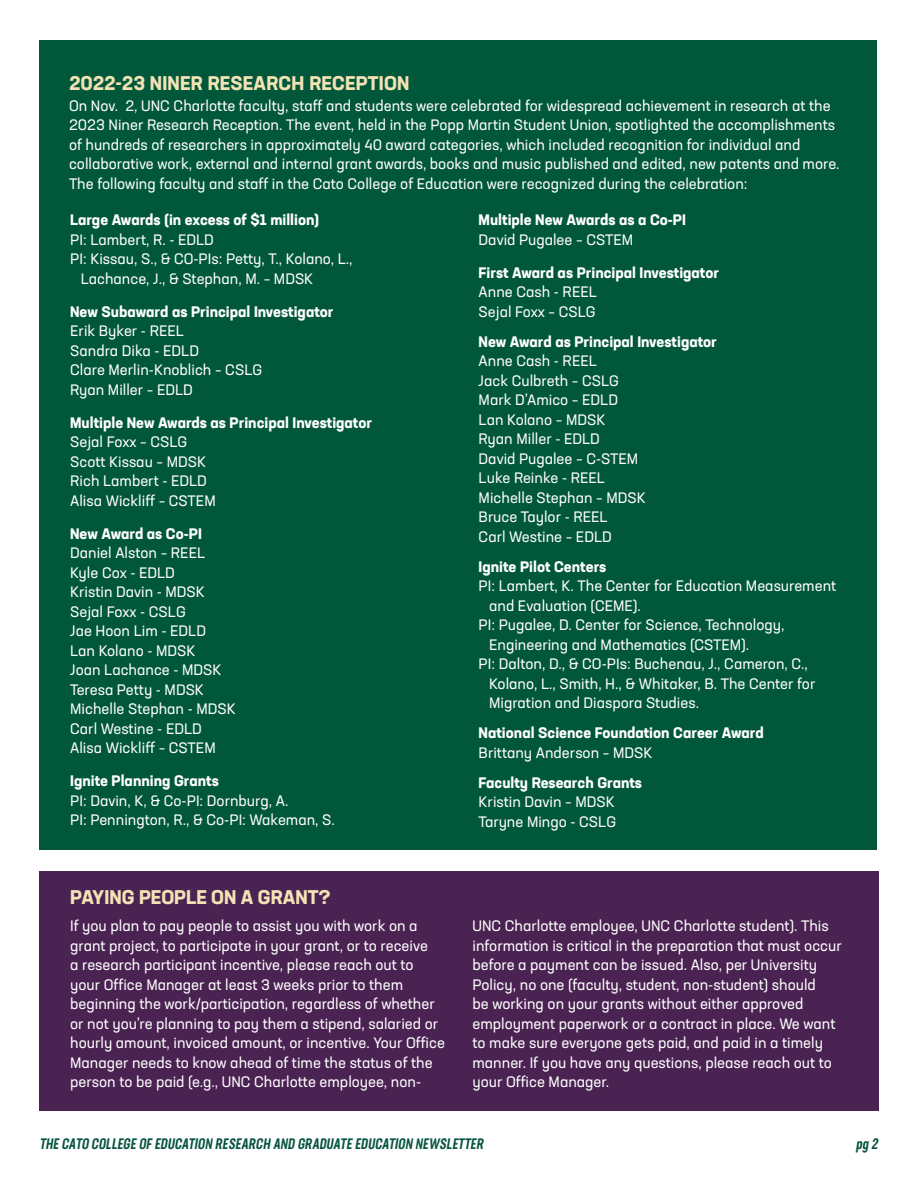
<style>
.page{position:relative;width:918px;height:1188px;background:#fff}
.page>*{position:absolute;margin:0;border:0;box-sizing:border-box;transform-origin:0 0}
.t1{font:700 19.5px "Neusa Next Std";letter-spacing:.005em;color:#f2e2b4}
.body{font:15px/19.5px "Neusa Next Std";color:#fff}
.body-2{font:700 15px "Neusa Next Std";color:#fff}
.t2{font:italic 500 15px "Neusa Next Std Compact";color:#085542}
</style>
<div class="page">
<div style="left:39px;top:40px;width:837px;height:810px;background:#005739"></div>
<div style="left:39px;top:871px;width:840px;height:239px;background:#4b2353"></div>
<p class="t1" style="left:69px;top:70px;width:342px">2022-23 NINER RESEARCH RECEPTION</p>
<p class="body" style="left:69px;top:96px;width:772px">On Nov. 2, UNC Charlotte faculty, staff and students were celebrated for widespread achievement in research at the 2023 Niner Research Reception. The event, held in the Popp Martin Student Union, spotlighted the accomplishments of hundreds of researchers in approximately 40 award categories, which included recognition for individual and collaborative work, external and internal grant awards, books and music published and edited, new patents and more.<br>The following faculty and staff in the Cato College of Education were recognized during the celebration:</p>
<p class="body-2" style="left:70px;top:210px;width:250px">Large Awards (in excess of $1 million)</p>
<p class="body" style="left:70px;top:230px;width:145px">PI: Lambert, R. - EDLD</p>
<p class="body" style="left:81px;top:249px;width:273px;text-indent:-10px">PI: Kissau, S., &amp; CO-PIs: Petty, T., Kolano, L.,<br>Lachance, J., &amp; Stephan, M. – MDSK</p>
<p class="body-2" style="left:70px;top:302px;width:265px">New Subaward as Principal Investigator</p>
<p class="body" style="left:70px;top:321px;width:115px">Erik Byker - REEL</p>
<p class="body" style="left:70px;top:341px;width:130px">Sandra Dika - EDLD</p>
<p class="body" style="left:70px;top:360px;width:193px">Clare Merlin-Knoblich – CSLG</p>
<p class="body" style="left:70px;top:380px;width:124px">Ryan Miller – EDLD</p>
<p class="body-2" style="left:70px;top:413px;width:303px">Multiple New Awards as Principal Investigator</p>
<p class="body" style="left:70px;top:432px;width:119px">Sejal Foxx – CSLG</p>
<p class="body" style="left:70px;top:452px;width:137px">Scott Kissau – MDSK</p>
<p class="body" style="left:70px;top:471px;width:138px">Rich Lambert - EDLD</p>
<p class="body" style="left:70px;top:491px;width:147px">Alisa Wickliff – CSTEM</p>
<p class="body-2" style="left:70px;top:524px;width:133px">New Award as Co-PI</p>
<p class="body" style="left:70px;top:543px;width:136px">Daniel Alston – REEL</p>
<p class="body" style="left:70px;top:563px;width:106px">Kyle Cox - EDLD</p>
<p class="body" style="left:70px;top:582px;width:136px">Kristin Davin - MDSK</p>
<p class="body" style="left:70px;top:602px;width:117px">Sejal Foxx - CSLG</p>
<p class="body" style="left:70px;top:621px;width:137px">Jae Hoon Lim - EDLD</p>
<p class="body" style="left:70px;top:641px;width:127px">Lan Kolano - MDSK</p>
<p class="body" style="left:70px;top:660px;width:153px">Joan Lachance - MDSK</p>
<p class="body" style="left:70px;top:680px;width:135px">Teresa Petty - MDSK</p>
<p class="body" style="left:70px;top:699px;width:167px">Michelle Stephan - MDSK</p>
<p class="body" style="left:70px;top:719px;width:133px">Carl Westine - EDLD</p>
<p class="body" style="left:70px;top:738px;width:147px">Alisa Wickliff – CSTEM</p>
<p class="body-2" style="left:70px;top:771px;width:150px">Ignite Planning Grants</p>
<p class="body" style="left:70px;top:791px;width:220px">PI: Davin, K, &amp; Co-PI: Dornburg, A.</p>
<p class="body" style="left:70px;top:810px;width:266px">PI: Pennington, R., &amp; Co-PI: Wakeman, S.</p>
<p class="body-2" style="left:479px;top:210px;width:209px">Multiple New Awards as a Co-PI</p>
<p class="body" style="left:479px;top:230px;width:156px">David Pugalee – CSTEM</p>
<p class="body-2" style="left:479px;top:263px;width:242px">First Award as Principal Investigator</p>
<p class="body" style="left:479px;top:282px;width:120px">Anne Cash - REEL</p>
<p class="body" style="left:479px;top:302px;width:119px">Sejal Foxx – CSLG</p>
<p class="body-2" style="left:479px;top:332px;width:240px">New Award as Principal Investigator</p>
<p class="body" style="left:479px;top:351px;width:120px">Anne Cash - REEL</p>
<p class="body" style="left:479px;top:371px;width:142px">Jack Culbreth – CSLG</p>
<p class="body" style="left:479px;top:390px;width:141px">Mark D’Amico – EDLD</p>
<p class="body" style="left:479px;top:410px;width:128px">Lan Kolano – MDSK</p>
<p class="body" style="left:479px;top:429px;width:123px">Ryan Miller - EDLD</p>
<p class="body" style="left:479px;top:449px;width:161px">David Pugalee – C-STEM</p>
<p class="body" style="left:479px;top:468px;width:128px">Luke Reinke - REEL</p>
<p class="body" style="left:479px;top:488px;width:169px">Michelle Stephan – MDSK</p>
<p class="body" style="left:479px;top:507px;width:131px">Bruce Taylor - REEL</p>
<p class="body" style="left:479px;top:527px;width:135px">Carl Westine – EDLD</p>
<p class="body-2" style="left:479px;top:557px;width:129px">Ignite Pilot Centers</p>
<p class="body" style="left:489px;top:576px;width:349px;text-indent:-10px">PI: Lambert, K. The Center for Education Measurement and Evaluation (CEME).</p>
<p class="body" style="left:489px;top:615px;width:297px;text-indent:-10px">PI: Pugalee, D. Center for Science, Technology,<br>Engineering and Mathematics (CSTEM).</p>
<p class="body" style="left:489px;top:654px;width:328px;text-indent:-10px">PI: Dalton, D., &amp; CO-PIs: Buchenau, J., Cameron, C.,<br>Kolano, L., Smith, H., &amp; Whitaker, B. The Center for<br>Migration and Diaspora Studies.</p>
<p class="body-2" style="left:479px;top:723px;width:287px">National Science Foundation Career Award</p>
<p class="body" style="left:479px;top:743px;width:175px">Brittany Anderson – MDSK</p>
<p class="body-2" style="left:479px;top:773px;width:165px">Faculty Research Grants</p>
<p class="body" style="left:479px;top:792px;width:138px">Kristin Davin – MDSK</p>
<p class="body" style="left:479px;top:812px;width:139px">Taryne Mingo - CSLG</p>
<p class="t1" style="left:70px;top:884px;width:262px">PAYING PEOPLE ON A GRANT?</p>
<p class="body" style="left:70px;top:916px;width:376px">If you plan to pay people to assist you with work on a grant project, to participate in your grant, or to receive<br>a research participant incentive, please reach out to your Office Manager at least 3 weeks prior to them beginning the work/participation, regardless of whether or not you’re planning to pay them a stipend, salaried or hourly amount, invoiced amount, or incentive. Your Office Manager needs to know ahead of time the status of the person to be paid (e.g., UNC Charlotte employee, non-</p>
<p class="body" style="left:472px;top:916px;width:371px">UNC Charlotte employee, UNC Charlotte student). This information is critical in the preparation that must occur before a payment can be issued. Also, per University Policy, no one (faculty, student, non-student) should<br>be working on your grants without either approved employment paperwork or a contract in place. We want to make sure everyone gets paid, and paid in a timely manner. If you have any questions, please reach out to your Office Manager.</p>
<p class="t2" style="left:39px;top:1134px;width:448px">THE CATO COLLEGE OF EDUCATION RESEARCH AND GRADUATE EDUCATION NEWSLETTER</p>
<p class="t2" style="left:856px;top:1134px;width:26px">pg 2</p>
</div>
